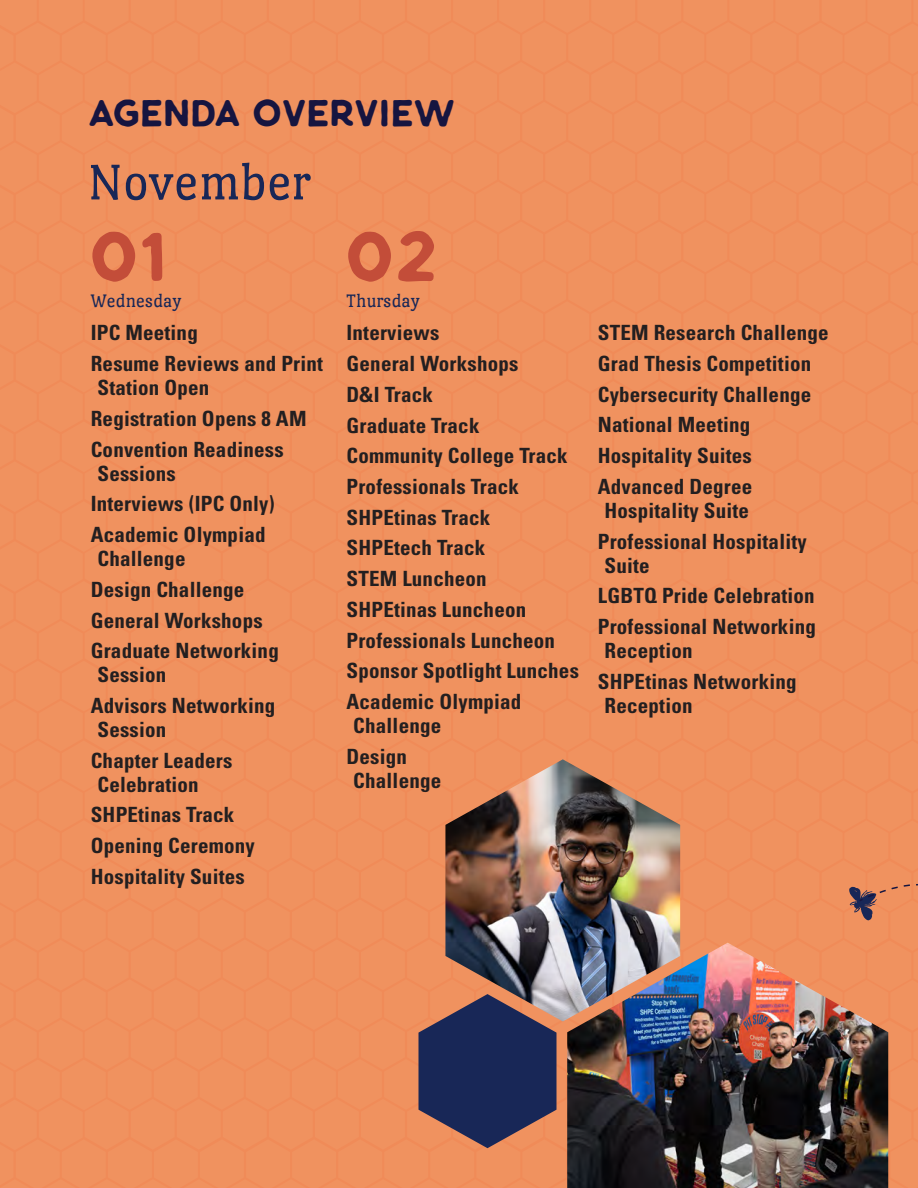
<style>
.page{position:relative;width:918px;height:1188px;background:#f0925f}
.page>*{position:absolute;margin:0;border:0;box-sizing:border-box;transform-origin:0 0}
.Heading_2{font:82.5px "Klasik";color:#c34d39}
.Heading_2-2{font:54px "Port Lligat Slab";letter-spacing:.01em;color:#182757}
.t1{font:45px "Klasik";letter-spacing:-.03em;color:#161540}
.Heading_2-3{font:700 condensed 21px/24px "Univers LT Std";letter-spacing:.01em;color:#231f20}
.Heading_2-4{font:19.5px "Port Lligat Slab";letter-spacing:.01em;color:#182757}
</style>
<div class="page">
<svg style="left:419px;top:994px;width:138px;height:154px;background:#423b58"></svg>
<img style="left:567px;top:943px;width:321px;height:245px">
<img style="left:445px;top:759px;width:235px;height:263px">
<svg style="left:849px;top:879px;width:69px;height:159px;background:#df8a5e"></svg>
<h1 class="t1" style="left:88px;top:94px;width:369px">AGENDA OVERVIEW</h1>
<p class="Heading_2-2" style="left:88px;top:153px;width:225px">November</p>
<p class="Heading_2" style="left:88px;top:222px;width:81px">01</p>
<p class="Heading_2-4" style="left:91px;top:290px;width:92px">Wednesday</p>
<p class="Heading_2-3" style="left:91px;top:321px;width:109px">IPC Meeting</p>
<p class="Heading_2-3" style="left:97px;top:351px;width:227px;text-indent:-7px">Resume Reviews and Print<br>Station Open</p>
<p class="Heading_2-3" style="left:91px;top:406px;width:217px">Registration Opens 8 AM</p>
<p class="Heading_2-3" style="left:97px;top:437px;width:188px;text-indent:-7px">Convention Readiness<br>Sessions</p>
<p class="Heading_2-3" style="left:91px;top:492px;width:185px">Interviews (IPC Only)</p>
<p class="Heading_2-3" style="left:97px;top:522px;width:170px;text-indent:-7px">Academic Olympiad<br>Challenge</p>
<p class="Heading_2-3" style="left:91px;top:577px;width:155px">Design Challenge</p>
<p class="Heading_2-3" style="left:91px;top:608px;width:173px">General Workshops</p>
<p class="Heading_2-3" style="left:97px;top:639px;width:183px;text-indent:-7px">Graduate Networking<br>Session</p>
<p class="Heading_2-3" style="left:97px;top:693px;width:179px;text-indent:-7px">Advisors Networking<br>Session</p>
<p class="Heading_2-3" style="left:97px;top:748px;width:137px;text-indent:-7px">Chapter Leaders<br>Celebration</p>
<p class="Heading_2-3" style="left:91px;top:803px;width:145px">SHPEtinas Track</p>
<p class="Heading_2-3" style="left:91px;top:834px;width:166px">Opening Ceremony</p>
<p class="Heading_2-3" style="left:91px;top:864px;width:156px">Hospitality Suites</p>
<p class="Heading_2" style="left:344px;top:222px;width:95px">02</p>
<p class="Heading_2-4" style="left:347px;top:290px;width:75px">Thursday</p>
<p class="Heading_2-3" style="left:347px;top:321px;width:94px">Interviews</p>
<p class="Heading_2-3" style="left:347px;top:351px;width:173px">General Workshops</p>
<p class="Heading_2-3" style="left:347px;top:382px;width:88px">D&amp;I Track</p>
<p class="Heading_2-3" style="left:347px;top:413px;width:134px">Graduate Track</p>
<p class="Heading_2-3" style="left:347px;top:444px;width:223px">Community College Track</p>
<p class="Heading_2-3" style="left:347px;top:474px;width:174px">Professionals Track</p>
<p class="Heading_2-3" style="left:347px;top:505px;width:145px">SHPEtinas Track</p>
<p class="Heading_2-3" style="left:347px;top:536px;width:140px">SHPEtech Track</p>
<p class="Heading_2-3" style="left:347px;top:567px;width:142px">STEM Luncheon</p>
<p class="Heading_2-3" style="left:347px;top:597px;width:181px">SHPEtinas Luncheon</p>
<p class="Heading_2-3" style="left:347px;top:628px;width:210px">Professionals Luncheon</p>
<p class="Heading_2-3" style="left:347px;top:659px;width:234px">Sponsor Spotlight Lunches</p>
<p class="Heading_2-3" style="left:353px;top:690px;width:170px;text-indent:-7px">Academic Olympiad<br>Challenge</p>
<p class="Heading_2-3" style="left:353px;top:744px;width:90px;text-indent:-7px">Design<br>Challenge</p>
<p class="Heading_2-3" style="left:598px;top:321px;width:232px">STEM Research Challenge</p>
<p class="Heading_2-3" style="left:598px;top:351px;width:215px">Grad Thesis Competition</p>
<p class="Heading_2-3" style="left:598px;top:382px;width:215px">Cybersecurity Challenge</p>
<p class="Heading_2-3" style="left:598px;top:413px;width:154px">National Meeting</p>
<p class="Heading_2-3" style="left:598px;top:444px;width:156px">Hospitality Suites</p>
<p class="Heading_2-3" style="left:598px;top:474px;width:156px;text-align:center">Advanced Degree<br>Hospitality Suite</p>
<p class="Heading_2-3" style="left:605px;top:529px;width:204px;text-indent:-7px">Professional Hospitality<br>Suite</p>
<p class="Heading_2-3" style="left:598px;top:584px;width:218px">LGBTQ Pride Celebration</p>
<p class="Heading_2-3" style="left:605px;top:615px;width:213px;text-indent:-7px">Professional Networking<br>Reception</p>
<p class="Heading_2-3" style="left:605px;top:669px;width:194px;text-indent:-7px">SHPEtinas Networking<br>Reception</p>
</div>
